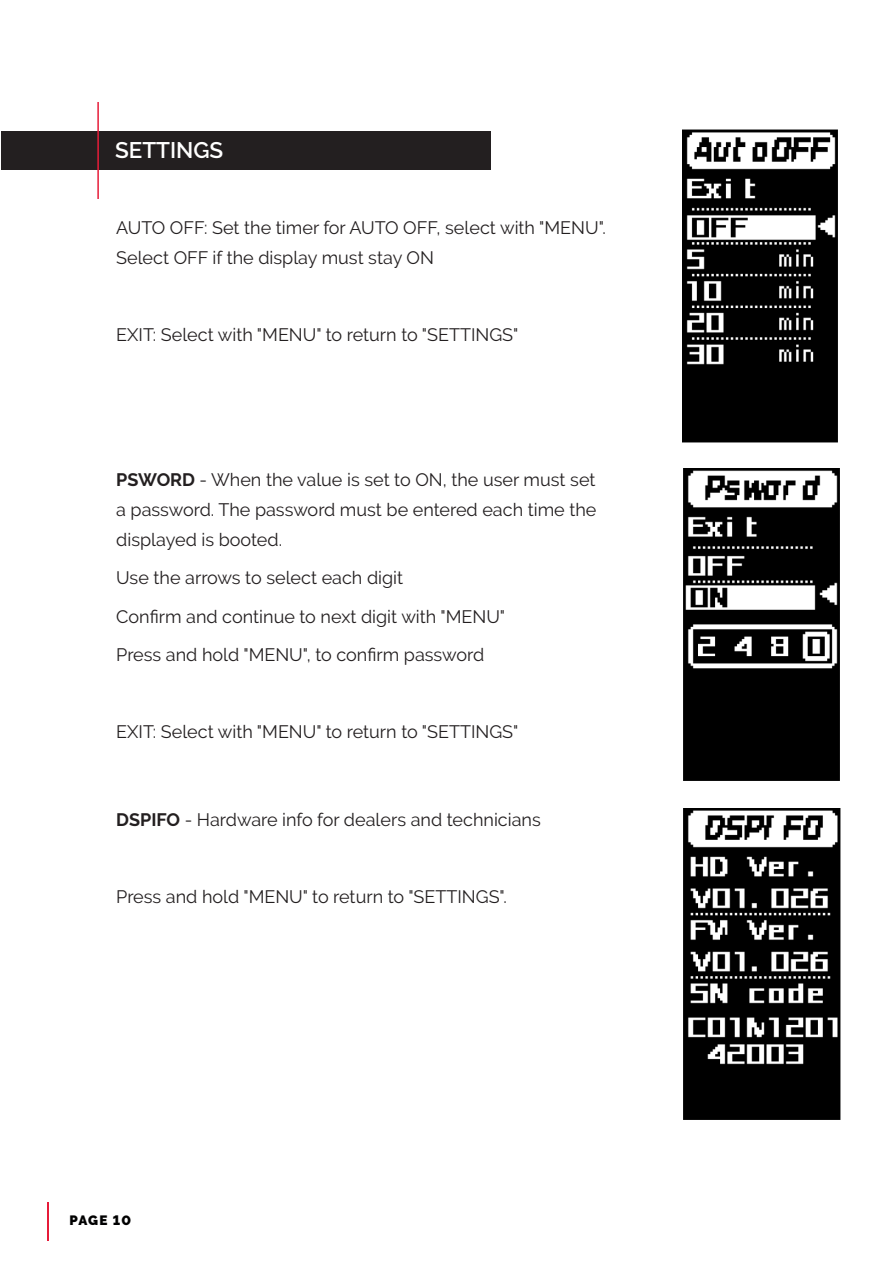
<style>
.page{position:relative;width:893px;height:1263px;background:#fff}
.page>*{position:absolute;margin:0;border:0;box-sizing:border-box;transform-origin:0 0}
.Overskrift_-_TOC_MAN{font:600 22.5px "Raleway";color:#fff}
.OLD_Brødtekst{font:18px/30px "Raleway";color:#231f20}
.t1{font:900 13.5px "Raleway";letter-spacing:.075em;color:#000001}
.s1{font-weight:700}
</style>
<div class="page">
<div style="left:1px;top:131px;width:489px;height:39px;background:#231f20"></div>
<hr style="left:97px;top:102px;width:2px;height:97px;background:#e61c39">
<img style="left:683px;top:469px;width:157px;height:312px">
<img style="left:683px;top:809px;width:157px;height:311px">
<img style="left:682px;top:129px;width:156px;height:313px">
<hr style="left:47px;top:1202px;width:2px;height:39px;background:#e61b39">
<p class="Overskrift_-_TOC_MAN" style="left:115px;top:137px;width:110px">SETTINGS</p>
<p class="OLD_Brødtekst" style="left:116px;top:213px;width:491px">AUTO OFF: Set the timer for AUTO OFF, select with "MENU".<br>Select OFF if the display must stay ON</p>
<p class="OLD_Brødtekst" style="left:116px;top:320px;width:404px">EXIT: Select with "MENU" to return to "SETTINGS"</p>
<p class="OLD_Brødtekst" style="left:116px;top:464px;width:482px;text-align:justify"><span class="s1">PSWORD</span> - When the value is set to ON, the user must set a password. The password must be entered each time the displayed is booted.</p>
<p class="OLD_Brødtekst" style="left:116px;top:563px;width:289px">Use the arrows to select each digit</p>
<p class="OLD_Brødtekst" style="left:116px;top:601px;width:390px">Confirm and continue to next digit with "MENU"</p>
<p class="OLD_Brødtekst" style="left:116px;top:640px;width:369px">Press and hold "MENU", to confirm password</p>
<p class="OLD_Brødtekst" style="left:116px;top:717px;width:404px">EXIT: Select with "MENU" to return to "SETTINGS"</p>
<p class="OLD_Brødtekst" style="left:116px;top:804px;width:426px"><span class="s1">DSPIFO</span> - Hardware info for dealers and technicians</p>
<p class="OLD_Brødtekst" style="left:116px;top:881px;width:392px">Press and hold "MENU" to return to "SETTINGS".</p>
<p class="t1" style="left:69px;top:1212px;width:63px">PAGE 10</p>
</div>
